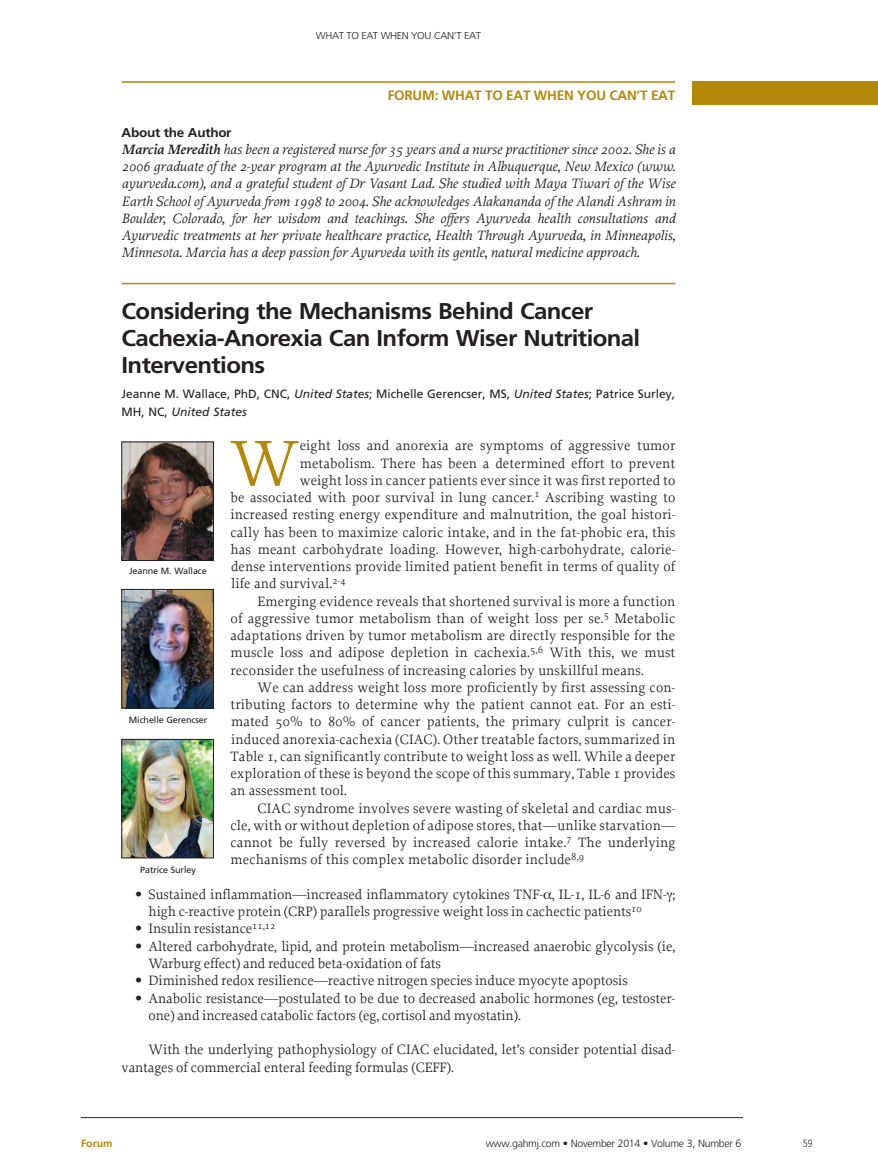
<style>
.page{position:relative;width:878px;height:1175px;background:#fff}
.page>*{position:absolute;margin:0;border:0;box-sizing:border-box;transform-origin:0 0}
.t1{font:67.05px "Proforma";color:#b48907}
.t2{font:700 22.8px/27px "Frutiger AACN";letter-spacing:-.025em;color:#231f20;scale:1.05 1}
.t3{font:14.25px/17.2px "Proforma";letter-spacing:.01em;color:#231f20}
.t4{font:italic 14.25px/17.2px "Proforma";color:#231f20;text-align:justify}
.t5{font:700 13.5px "Frutiger AACN";letter-spacing:-.015em;color:#b48907}
.t6{font:700 12.9px "Frutiger AACN";letter-spacing:-.02em;color:#231f20;scale:1.05 1}
.t7{font:12px/18px "Frutiger AACN";color:#231f20}
.t8{font:300 10.5px "Frutiger AACN";letter-spacing:-.025em;color:#231f20}
.t9{font:700 10.5px "Frutiger AACN";color:#b48907}
.t10{font:300 10.5px "Frutiger AACN";letter-spacing:-.025em;color:#231f20;scale:.8 1}
.t11{font:300 10.05px "Frutiger AACN";letter-spacing:-.035em;color:#231f20;scale:1.05 1}
.t12{font:9px "Frutiger AACN";letter-spacing:-.01em;color:#231f20}
.s1{font-weight:600}
.s2{font-style:italic}
.s3{font-family:"Frutiger AACN"}
</style>
<div class="page">
<hr style="left:81px;top:1117px;width:661px;height:1px;background:#231f20">
<div style="left:692px;top:81px;width:186px;height:23px;background:#b48907"></div>
<hr style="left:122px;top:81px;width:553px;height:2px;background:#b48907">
<hr style="left:122px;top:283px;width:553px;height:1px;background:#b48907">
<img style="left:124px;top:444px;width:88px;height:114px">
<div style="left:122px;top:442px;width:92px;height:118px;border:1px solid #231f20"></div>
<img style="left:124px;top:591px;width:88px;height:115px">
<div style="left:122px;top:589px;width:92px;height:119px;border:1px solid #231f20"></div>
<img style="left:124px;top:741px;width:88px;height:115px">
<div style="left:122px;top:739px;width:92px;height:119px;border:1px solid #231f20"></div>
<p class="t11" style="left:316px;top:30px;width:159px">WHAT TO EAT WHEN YOU CAN'T EAT</p>
<p class="t5" style="left:387px;top:87px;width:289px">FORUM: WHAT TO EAT WHEN YOU CAN’T EAT</p>
<p class="t6" style="left:122px;top:125px;width:106px">About the Author</p>
<p class="t4" style="left:122px;top:140px;width:555px"><span class="s1">Marcia Meredith</span> has been a registered nurse for 35 years and a nurse practitioner since 2002. She is a 2006 graduate of the 2-year program at the Ayurvedic Institute in Albuquerque, New Mexico (www. ayurveda.com), and a grateful student of Dr Vasant Lad. She studied with Maya Tiwari of the Wise Earth School of Ayurveda from 1998 to 2004. She acknowledges Alakananda of the Alandi Ashram in Boulder, Colorado, for her wisdom and teachings. She offers Ayurveda health consultations and Ayurvedic treatments at her private healthcare practice, Health Through Ayurveda, in Minneapolis, Minnesota. Marcia has a deep passion for Ayurveda with its gentle, natural medicine approach.</p>
<h2 class="t2" style="left:122px;top:297px;width:495px">Considering the Mechanisms Behind Cancer<br>Cachexia-Anorexia Can Inform Wiser Nutritional<br>Interventions</h2>
<p class="t7" style="left:122px;top:384px;width:555px">Jeanne M. Wallace, PhD, CNC, <span class="s2">United States</span>; Michelle Gerencser, MS, <span class="s2">United States</span>; Patrice Surley,<br>MH, NC, <span class="s2">United States</span></p>
<h1 class="t1" style="left:230px;top:422px;width:71px">W</h1>
<p class="t3" style="left:300px;top:437px;width:377px">eight loss and anorexia are symptoms of aggressive tumor</p>
<p class="t3" style="left:300px;top:454px;width:377px">metabolism. There has been a determined effort to prevent</p>
<p class="t3" style="left:300px;top:471px;width:377px">weight loss in cancer patients ever since it was first reported to</p>
<p class="t3" style="left:230px;top:488px;width:446px">be associated with poor survival in lung cancer.<sup>1</sup> Ascribing wasting to</p>
<p class="t3" style="left:230px;top:506px;width:446px">increased resting energy expenditure and malnutrition, the goal histori-</p>
<p class="t3" style="left:230px;top:523px;width:446px">cally has been to maximize caloric intake, and in the fat-phobic era, this</p>
<p class="t3" style="left:230px;top:540px;width:446px">has meant carbohydrate loading. However, high-carbohydrate, calorie-</p>
<p class="t3" style="left:231px;top:557px;width:446px">dense interventions provide limited patient benefit in terms of quality of</p>
<p class="t3" style="left:231px;top:575px;width:116px">life and survival.<sup>2-4</sup></p>
<p class="t3" style="left:257px;top:592px;width:419px">Emerging evidence reveals that shortened survival is more a function</p>
<p class="t3" style="left:230px;top:609px;width:446px">of aggressive tumor metabolism than of weight loss per se.<sup>5</sup> Metabolic</p>
<p class="t3" style="left:230px;top:626px;width:446px">adaptations driven by tumor metabolism are directly responsible for the</p>
<p class="t3" style="left:230px;top:644px;width:446px">muscle loss and adipose depletion in cachexia.<sup>5,6</sup> With this, we must</p>
<p class="t3" style="left:230px;top:661px;width:415px">reconsider the usefulness of increasing calories by unskillful means.</p>
<p class="t3" style="left:257px;top:678px;width:419px">We can address weight loss more proficiently by first assessing con-</p>
<p class="t3" style="left:230px;top:695px;width:446px">tributing factors to determine why the patient cannot eat. For an esti-</p>
<p class="t3" style="left:231px;top:713px;width:446px">mated 50% to 80% of cancer patients, the primary culprit is cancer-</p>
<p class="t3" style="left:231px;top:730px;width:446px">induced anorexia-cachexia (CIAC). Other treatable factors, summarized in</p>
<p class="t3" style="left:230px;top:747px;width:446px">Table 1, can significantly contribute to weight loss as well. While a deeper</p>
<p class="t3" style="left:230px;top:764px;width:446px">exploration of these is beyond the scope of this summary, Table 1 provides</p>
<p class="t3" style="left:230px;top:782px;width:118px">an assessment tool.</p>
<p class="t3" style="left:257px;top:799px;width:419px">CIAC syndrome involves severe wasting of skeletal and cardiac mus-</p>
<p class="t3" style="left:230px;top:816px;width:446px">cle, with or without depletion of adipose stores, that—unlike starvation—</p>
<p class="t3" style="left:230px;top:833px;width:446px">cannot be fully reversed by increased calorie intake.<sup>7</sup> The underlying</p>
<p class="t3" style="left:230px;top:851px;width:355px">mechanisms of this complex metabolic disorder include<sup>8,9</sup></p>
<p class="t3" style="left:148px;top:885px;width:528px;text-indent:-13px"><span class="s3">•</span> Sustained inflammation—increased inflammatory cytokines TNF- , IL-1, IL-6 and IFN- ; high c-reactive protein (CRP) parallels progressive weight loss in cachectic patients<sup>10</sup></p>
<p class="t3" style="left:135px;top:920px;width:142px"><span class="s3">•</span> Insulin resistance<sup>11,12</sup></p>
<p class="t3" style="left:149px;top:937px;width:528px;text-indent:-13px"><span class="s3">•</span> Altered carbohydrate, lipid, and protein metabolism—increased anaerobic glycolysis (ie,<br>Warburg effect) and reduced beta-oxidation of fats</p>
<p class="t3" style="left:135px;top:971px;width:494px"><span class="s3">•</span> Diminished redox resilience—reactive nitrogen species induce myocyte apoptosis</p>
<p class="t3" style="left:149px;top:989px;width:528px;text-indent:-13px"><span class="s3">•</span> Anabolic resistance—postulated to be due to decreased anabolic hormones (eg, testoster&shy;one) and increased catabolic factors (eg, cortisol and myostatin).</p>
<p class="t3" style="left:121px;top:1040px;width:555px;text-indent:27px">With the underlying pathophysiology of CIAC elucidated, let’s consider potential disad&shy;vantages of commercial enteral feeding formulas (CEFF).</p>
<p class="t12" style="left:129px;top:565px;width:79px">Jeanne M. Wallace</p>
<p class="t12" style="left:129px;top:714px;width:80px">Michelle Gerencser</p>
<p class="t12" style="left:140px;top:864px;width:57px">Patrice Surley</p>
<p class="t9" style="left:81px;top:1136px;width:33px">Forum</p>
<p class="t8" style="left:485px;top:1137px;width:257px">www.gahmj.com • November 2014 • Volume 3, Number 6</p>
<p class="t10" style="left:803px;top:1137px;width:13px">59</p>
</div>
